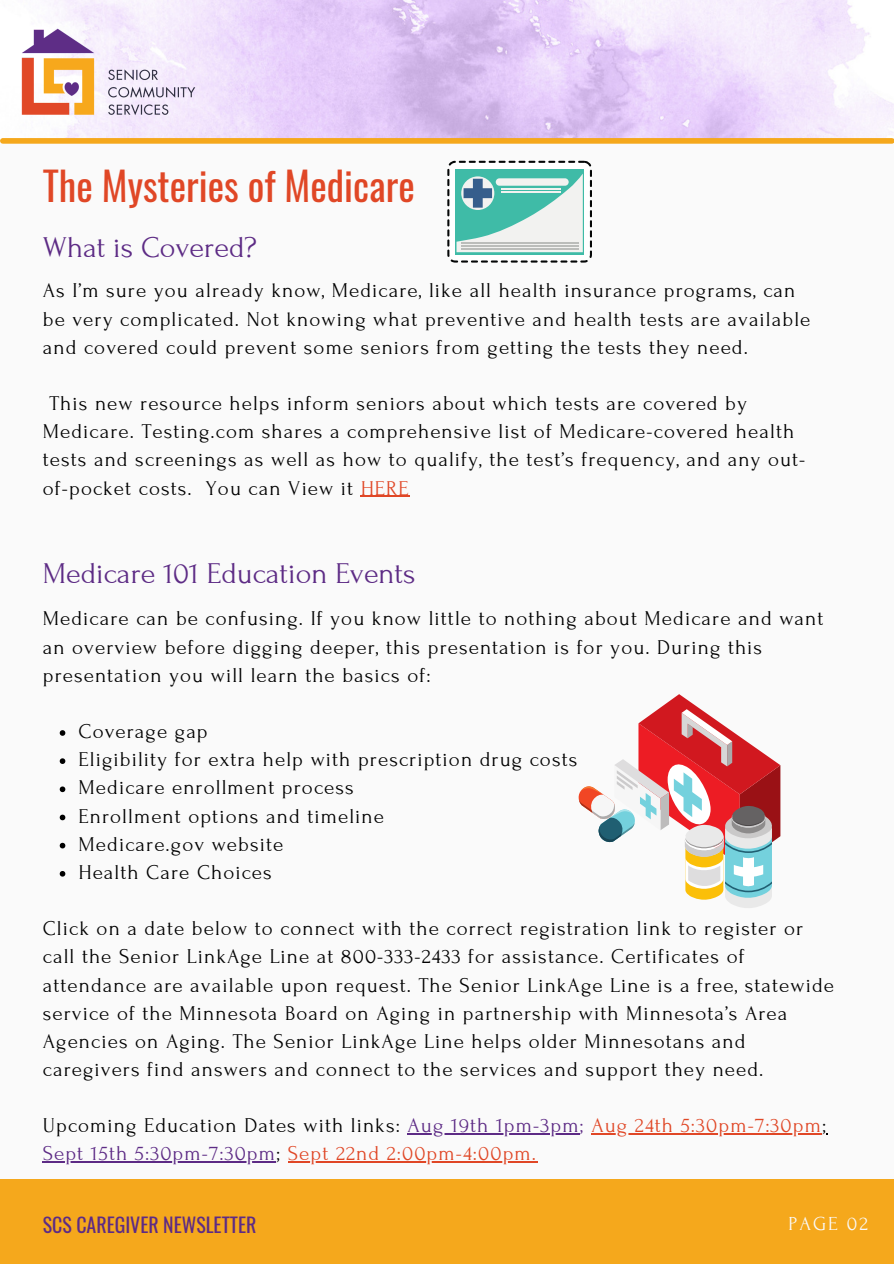
<style>
.page{position:relative;width:894px;height:1264px;background:#fff}
.page>*{position:absolute;margin:0;border:0;box-sizing:border-box;transform-origin:0 0}
.t1{font:39.15px "Oswald";color:#e04726}
.t2{font:30.15px "Forum";color:#5d2b85}
.t3{font:21px/28.2px "Forum";letter-spacing:.05em;color:#000}
.t4{font:21px/28.2px "Forum";letter-spacing:.05em;color:#e04726}
.t5{font:19.8px "Oswald";color:#5d2b85}
.t6{font:19.8px "Forum";letter-spacing:.1em;color:#fafafa}
.s1{color:#e04726}
.s2{color:#000}
.s3{color:#5d2b85}
</style>
<div class="page">
<div style="left:0;top:0;width:893px;height:1263px;background:#fafafa"></div>
<div style="left:0;top:1178px;width:893px;height:85px;background:#f5a81c"></div>
<img style="left:0;top:0;width:893px;height:141px">
<img style="left:22px;top:29px;width:173px;height:86px">
<div style="left:3px;top:138px;width:888px;height:6px;background:#f5a81c"></div>
<svg style="left:447px;top:161px;width:145px;height:101px"></svg>
<div style="left:495px;top:178px;width:73px;height:8px;background:#f2f2f0;border-radius:4px"></div>
<hr style="left:461px;top:245px;width:117px;height:2px;background:#bbbdba">
<hr style="left:461px;top:243px;width:117px;height:1px;background:#bbbdba">
<hr style="left:461px;top:248px;width:117px;height:2px;background:#bbbdba">
<hr style="left:501px;top:189px;width:60px;height:1px;background:#f2f2f0">
<hr style="left:501px;top:191px;width:60px;height:1px;background:#f2f2f0">
<svg style="left:578px;top:694px;width:202px;height:214px"></svg>
<hr style="left:361px;top:495px;width:49px;height:2px;background:#e04726">
<svg style="left:60px;top:730px;width:5px;height:5px"></svg>
<svg style="left:60px;top:758px;width:5px;height:6px"></svg>
<svg style="left:60px;top:786px;width:5px;height:6px"></svg>
<svg style="left:60px;top:814px;width:5px;height:6px"></svg>
<svg style="left:60px;top:842px;width:5px;height:6px"></svg>
<svg style="left:60px;top:871px;width:5px;height:5px"></svg>
<hr style="left:407px;top:1133px;width:172px;height:1px;background:#5d2b85">
<hr style="left:591px;top:1133px;width:230px;height:1px;background:#e04726">
<hr style="left:43px;top:1161px;width:233px;height:1px;background:#5d2b85">
<hr style="left:288px;top:1161px;width:249px;height:1px;background:#e04726">
<p class="t1" style="left:43px;top:155px;width:373px">The Mysteries of Medicare</p>
<p class="t2" style="left:43px;top:231px;width:215px">What is Covered?</p>
<p class="t3" style="left:43px;top:277px;width:769px">As I’m sure you already know, Medicare, like all health insurance programs, can be very complicated. Not knowing what preventive and health tests are available and covered could prevent some seniors from getting the tests they need.</p>
<p class="t3" style="left:43px;top:389px;width:764px;text-indent:7px">This new resource helps inform seniors about which tests are covered by Medicare. Testing.com shares a comprehensive list of Medicare-covered health tests and screenings as well as how to qualify, the test’s frequency, and any out&shy;of-pocket costs. You can View it <span class="s1">HERE</span></p>
<p class="t2" style="left:43px;top:557px;width:374px">Medicare 101 Education Events</p>
<p class="t3" style="left:43px;top:605px;width:782px">Medicare can be confusing. If you know little to nothing about Medicare and want an overview before digging deeper, this presentation is for you. During this presentation you will learn the basics of:</p>
<p class="t3" style="left:78px;top:717px;width:131px">Coverage gap</p>
<p class="t3" style="left:78px;top:745px;width:500px">Eligibility for extra help with prescription drug costs</p>
<p class="t3" style="left:78px;top:774px;width:277px">Medicare enrollment process</p>
<p class="t3" style="left:78px;top:802px;width:307px">Enrollment options and timeline</p>
<p class="t3" style="left:78px;top:830px;width:206px">Medicare.gov website</p>
<p class="t3" style="left:78px;top:858px;width:195px">Health Care Choices</p>
<p class="t3" style="left:43px;top:914px;width:792px">Click on a date below to connect with the correct registration link to register or call the Senior LinkAge Line at 800-333-2433 for assistance. Certificates of attendance are available upon request. The Senior LinkAge Line is a free, statewide service of the Minnesota Board on Aging in partnership with Minnesota’s Area Agencies on Aging. The Senior LinkAge Line helps older Minnesotans and caregivers find answers and connect to the services and support they need.</p>
<p class="t4" style="left:43px;top:1111px;width:784px"><span class="s2">Upcoming Education Dates with links:</span> <span class="s3">Aug 19th 1pm-3pm;</span> Aug 24th 5:30pm-7:30pm<span class="s2">;<br></span><span class="s3">Sept 15th 5:30pm-7:30pm</span><span class="s2">;</span> Sept 22nd 2:00pm-4:00pm.</p>
<p class="t5" style="left:43px;top:1209px;width:215px">SCS CAREGIVER NEWSLETTER</p>
<p class="t6" style="left:788px;top:1212px;width:81px">PAGE 02</p>
</div>
